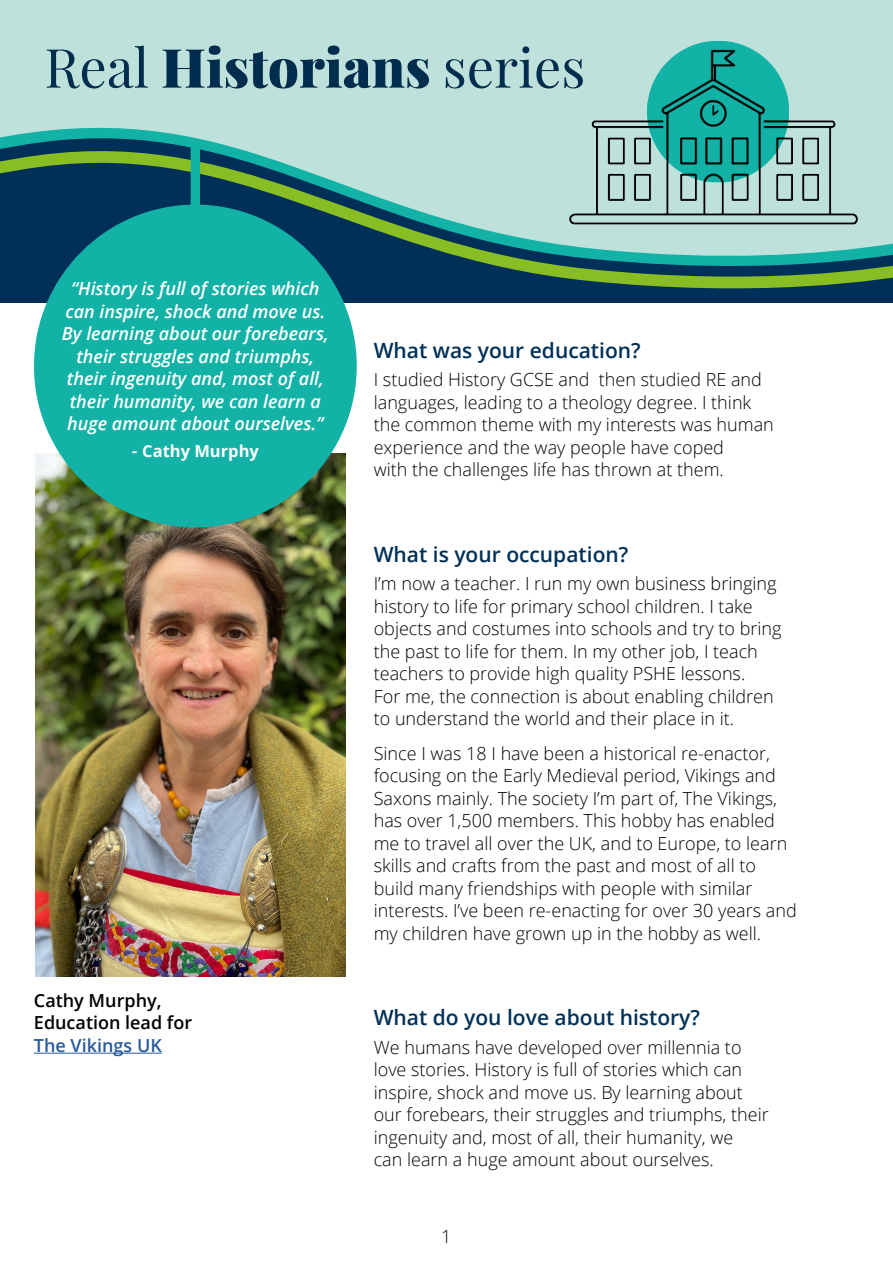
<style>
.page{position:relative;width:893px;height:1263px;background:#fff}
.page>*{position:absolute;margin:0;border:0;box-sizing:border-box;transform-origin:0 0}
.t1{font:54px "Playfair Display";color:#002c4d}
.t2{font:600 21px "Open Sans";color:#003057}
.t3{font:300 18px/22.5px "Open Sans";color:#000}
.t4{font:italic 600 18px/22.5px "Open Sans";color:#fff;text-align:center}
.t5{font:600 18px/22.5px "Open Sans";color:#000}
.t6{font:600 18px "Open Sans";color:#275b9b}
.t7{font:700 16.5px "Open Sans";color:#fff}
.s1{font-weight:900}
.s2{font-weight:600;font-size:18px}
</style>
<div class="page">
<div style="left:0;top:0;width:893px;height:309px;background:#bfe1db"></div>
<svg style="left:0;top:27px;width:893px;height:276px"></svg>
<div style="left:0;top:303px;width:893px;height:217px;background:#fff"></div>
<img style="left:35px;top:453px;width:311px;height:524px">
<div style="left:191px;top:141px;width:9px;height:163px;background:#12b2a6"></div>
<div style="left:34px;top:205px;width:323px;height:322px;background:#12b2a6;border-radius:50%"></div>
<img style="left:558px;top:27px;width:317px;height:260px">
<hr style="left:34px;top:1053px;width:128px;height:1px;background:#275b9b">
<h1 class="t1" style="left:44px;top:34px;width:542px">Real <span class="s1">Historians</span> series</h1>
<p class="t4" style="left:62px;top:277px;width:268px">“History is full of stories which can inspire, shock and move us.<br>By learning about our forebears, their struggles and triumphs, their ingenuity and, most of all, their humanity, we can learn a huge amount about ourselves.”</p>
<p class="t7" style="left:132px;top:440px;width:129px"><span class="s2">-</span> Cathy Murphy</p>
<p class="t5" style="left:34px;top:989px;width:160px">Cathy Murphy,<br>Education lead for</p>
<p class="t6" style="left:34px;top:1033px;width:129px">The Vikings UK</p>
<p class="t2" style="left:374px;top:335px;width:268px">What was your education?</p>
<p class="t3" style="left:374px;top:368px;width:402px">I studied History GCSE and then studied RE and languages, leading to a theology degree. I think the common theme with my interests was human experience and the way people have coped<br>with the challenges life has thrown at them.</p>
<p class="t2" style="left:374px;top:539px;width:256px">What is your occupation?</p>
<p class="t3" style="left:374px;top:572px;width:409px">I’m now a teacher. I run my own business bringing history to life for primary school children. I take objects and costumes into schools and try to bring the past to life for them. In my other job, I teach teachers to provide high quality PSHE lessons.<br>For me, the connection is about enabling children to understand the world and their place in it.</p>
<p class="t3" style="left:374px;top:741px;width:424px">Since I was 18 I have been a historical re-enactor, focusing on the Early Medieval period, Vikings and Saxons mainly. The society I’m part of, The Vikings, has over 1,500 members. This hobby has enabled me to travel all over the UK, and to Europe, to learn skills and crafts from the past and most of all to build many friendships with people with similar interests. I’ve been re-enacting for over 30 years and my children have grown up in the hobby as well.</p>
<p class="t2" style="left:374px;top:1003px;width:328px">What do you love about history?</p>
<p class="t3" style="left:374px;top:1035px;width:396px">We humans have developed over millennia to love stories. History is full of stories which can inspire, shock and move us. By learning about our forebears, their struggles and triumphs, their ingenuity and, most of all, their humanity, we<br>can learn a huge amount about ourselves.</p>
<p class="t3" style="left:441px;top:1224px;width:12px">1</p>
</div>
